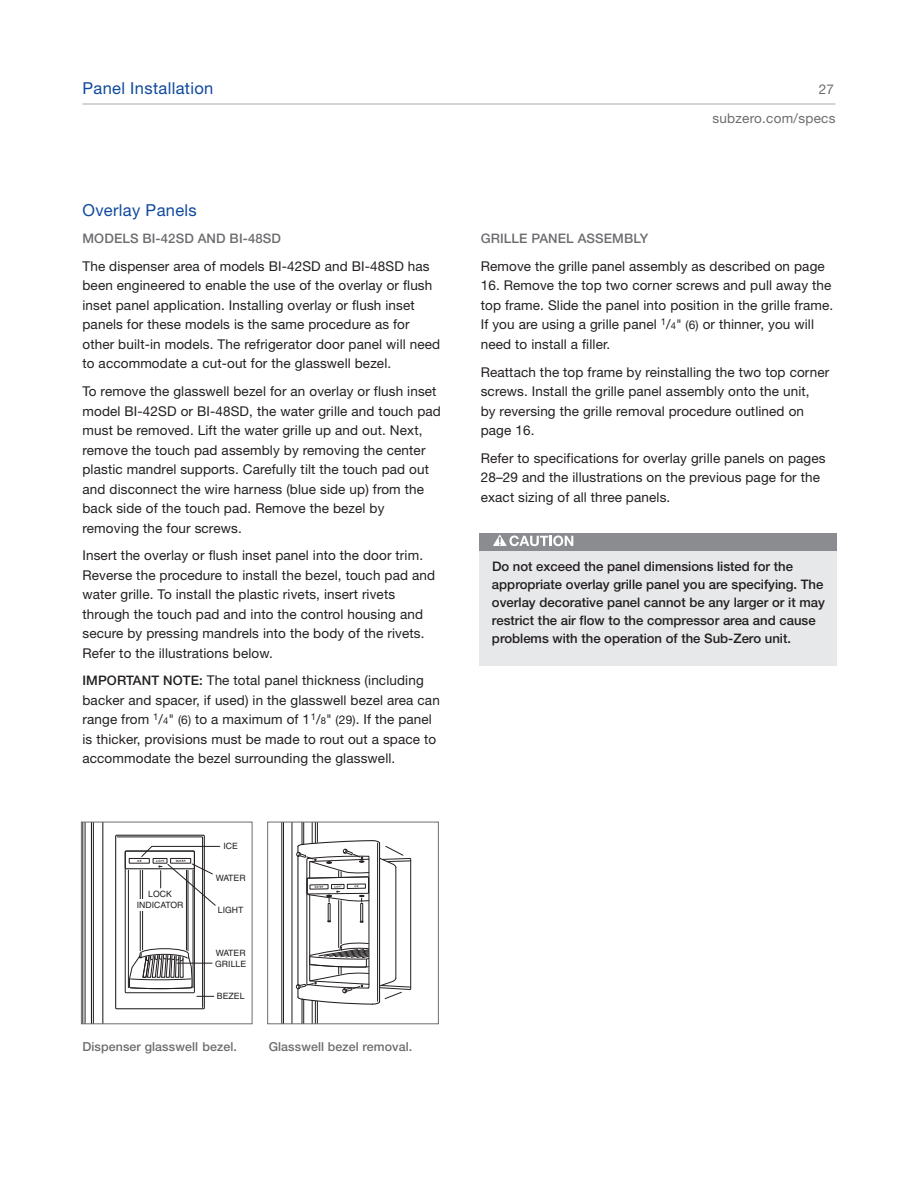
<style>
.page{position:relative;width:918px;height:1188px;background:#fff}
.page>*{position:absolute;margin:0;border:0;box-sizing:border-box;transform-origin:0 0}
.t1{font:16.5px "Helvetica Neue LT Std";letter-spacing:.02em;color:#0f499d}
.t2{font:13.5px/19.5px "Helvetica Neue LT Std";letter-spacing:.01em;color:#231f20}
.t3{font:13.5px/28.2px "Helvetica Neue LT Std";letter-spacing:.02em;color:#6c6d70;text-align:right}
.t4{font:500 13.2px/18px "Helvetica Neue LT Std";color:#231f20}
.t5{font:500 13.2px "Helvetica Neue LT Std";letter-spacing:.01em;color:#6c6d70}
.t6{font:500 12.3px "Helvetica Neue LT Std";letter-spacing:.01em;color:#6c6d70}
.t7{font:8.7px/10.6px "Helvetica";letter-spacing:.005em;color:#231f20}
.s1{font-weight:500;font-size:13.2px}
.s2{font-size:9.45px}
.s3{font-size:12px}
</style>
<div class="page">
<hr style="left:82px;top:104px;width:754px;height:1px;background:#a8a9ad">
<div style="left:115px;top:835px;width:90px;height:174px;border:1px solid #231f20"></div>
<hr style="left:85px;top:822px;width:1px;height:201px;background:#231f20">
<hr style="left:102px;top:822px;width:1px;height:201px;background:#231f20">
<hr style="left:91px;top:822px;width:1px;height:201px;background:#231f20">
<hr style="left:93px;top:822px;width:1px;height:201px;background:#231f20">
<svg style="left:117px;top:836px;width:103px;height:172px"></svg>
<div style="left:81px;top:822px;width:171px;height:202px;border:1px solid #6c6d70"></div>
<svg style="left:281px;top:824px;width:131px;height:198px"></svg>
<div style="left:267px;top:822px;width:172px;height:202px;border:1px solid #6c6d70"></div>
<div style="left:479px;top:533px;width:358px;height:133px;background:#e7e8e9"></div>
<div style="left:479px;top:533px;width:358px;height:17px;background:#8a8c8f"></div>
<svg style="left:493px;top:535px;width:80px;height:11px"></svg>
<p class="t1" style="left:82px;top:83px;width:132px">Panel Installation</p>
<p class="t3" style="left:712px;top:77px;width:125px">27 subzero.com/specs</p>
<p class="t1" style="left:82px;top:204px;width:116px">Overlay Panels</p>
<p class="t5" style="left:82px;top:234px;width:200px">MODELS BI-42SD AND BI-48SD</p>
<p class="t2" style="left:82px;top:258px;width:359px">The dispenser area of models BI-42SD and BI-48SD has been engineered to enable the use of the overlay or flush inset panel application. Installing overlay or flush inset panels for these models is the same procedure as for other built-in models. The refrigerator door panel will need to accommodate a cut-out for the glasswell bezel.</p>
<p class="t2" style="left:83px;top:383px;width:360px">To remove the glasswell bezel for an overlay or flush inset model BI-42SD or BI-48SD, the water grille and touch pad must be removed. Lift the water grille up and out. Next, remove the touch pad assembly by removing the center plastic mandrel supports. Carefully tilt the touch pad out and disconnect the wire harness (blue side up) from the back side of the touch pad. Remove the bezel by removing the four screws.</p>
<p class="t2" style="left:83px;top:547px;width:354px">Insert the overlay or flush inset panel into the door trim.<br>Reverse the procedure to install the bezel, touch pad and water grille. To install the plastic rivets, insert rivets through the touch pad and into the control housing and secure by pressing mandrels into the body of the rivets.<br>Refer to the illustrations below.</p>
<p class="t2" style="left:82px;top:672px;width:359px"><span class="s1">IMPORTANT NOTE:</span> The total panel thickness (including backer and spacer, if used) in the glasswell bezel area can range from <sup>1</sup>/<span class="s2">4</span>" <span class="s3">(6)</span> to a maximum of 1<sup>1</sup>/<span class="s2">8</span>" <span class="s3">(29)</span>. If the panel is thicker, provisions must be made to rout out a space to accommodate the bezel surrounding the glasswell.</p>
<p class="t7" style="left:137px;top:889px;width:48px;text-align:center">LOCK<br>INDICATOR</p>
<p class="t7" style="left:223px;top:842px;width:16px">ICE</p>
<p class="t7" style="left:216px;top:874px;width:32px">WATER</p>
<p class="t7" style="left:218px;top:906px;width:27px">LIGHT</p>
<p class="t7" style="left:215px;top:948px;width:33px">WATER<br>GRILLE</p>
<p class="t7" style="left:217px;top:991px;width:29px">BEZEL</p>
<p class="t6" style="left:82px;top:1042px;width:156px">Dispenser glasswell bezel.</p>
<p class="t6" style="left:269px;top:1042px;width:145px">Glasswell bezel removal.</p>
<p class="t5" style="left:481px;top:234px;width:169px">GRILLE PANEL ASSEMBLY</p>
<p class="t2" style="left:481px;top:258px;width:346px">Remove the grille panel assembly as described on page</p>
<p class="t2" style="left:481px;top:277px;width:354px">16. Remove the top two corner screws and pull away the top frame. Slide the panel into position in the grille frame.<br>If you are using a grille panel <sup>1</sup>/<span class="s2">4</span>" <span class="s3">(6)</span> or thinner, you will need to install a filler.</p>
<p class="t2" style="left:481px;top:363px;width:350px">Reattach the top frame by reinstalling the two top corner screws. Install the grille panel assembly onto the unit,<br>by reversing the grille removal procedure outlined on page 16.</p>
<p class="t2" style="left:481px;top:449px;width:346px">Refer to specifications for overlay grille panels on pages<br>28–29 and the illustrations on the previous page for the exact sizing of all three panels.</p>
<p class="t4" style="left:492px;top:559px;width:334px">Do not exceed the panel dimensions listed for the appropriate overlay grille panel you are specifying. The overlay decorative panel cannot be any larger or it may restrict the air flow to the compressor area and cause problems with the operation of the Sub-Zero unit.</p>
</div>
